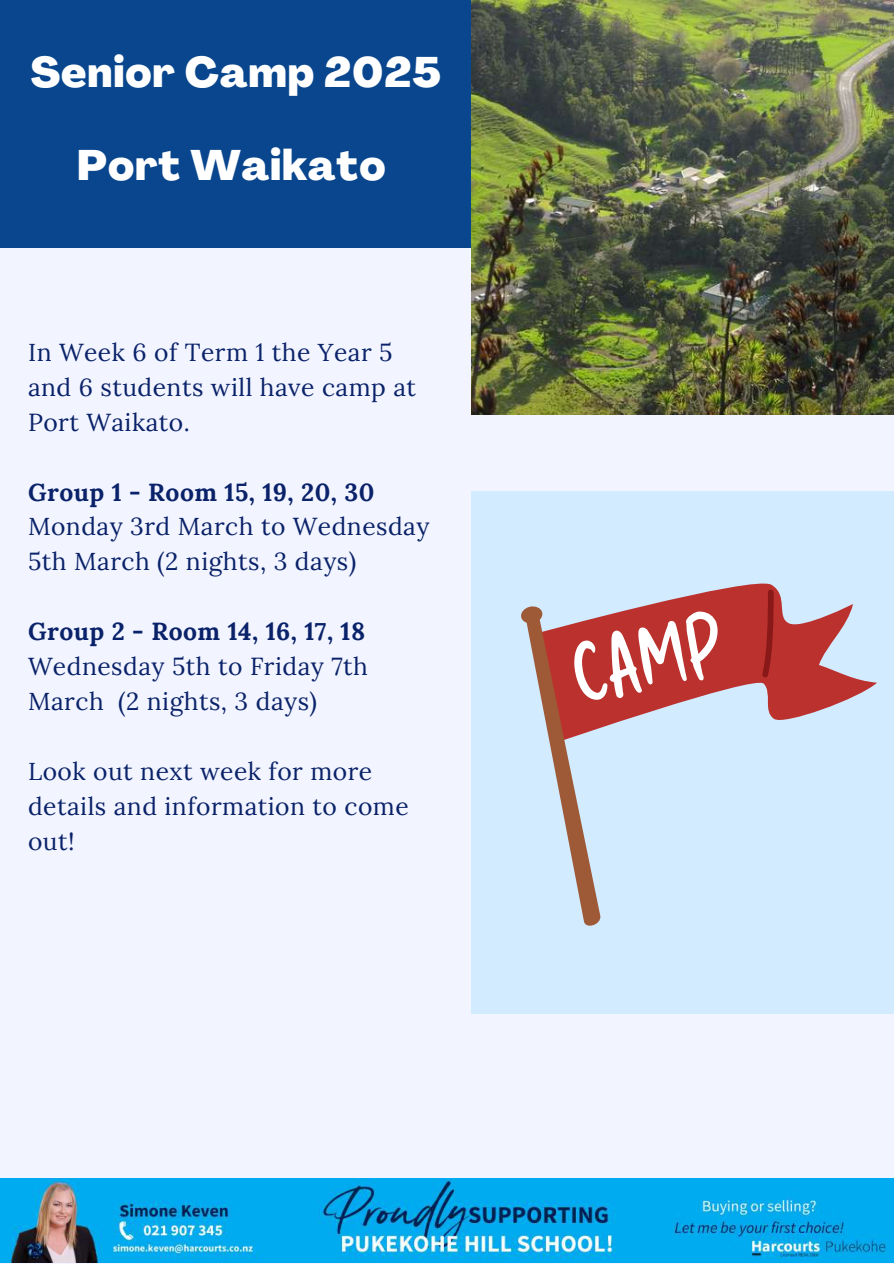
<style>
.page{position:relative;width:894px;height:1264px;background:#fff}
.page>*{position:absolute;margin:0;border:0;box-sizing:border-box;transform-origin:0 0}
.t1{font:800 42px/92.2px "Agrandir";letter-spacing:.02em;color:#fff;text-align:center}
.t2{font:24.6px/34.8px "Lora";letter-spacing:.02em;color:#0a2269}
.t3{font:700 24.6px "Lora";letter-spacing:.02em;color:#0a2269}
</style>
<div class="page">
<div style="left:0;top:0;width:893px;height:1263px;background:#f2f5ff"></div>
<div style="left:0;top:0;width:471px;height:248px;background:#09468d"></div>
<div style="left:471px;top:491px;width:422px;height:522px;background:#d3ebff"></div>
<img style="left:0;top:1178px;width:893px;height:84px">
<img style="left:471px;top:0;width:422px;height:414px">
<svg style="left:648px;top:583px;width:228px;height:137px;fill:#bb312e"></svg>
<svg style="left:761px;top:589px;width:12px;height:88px"></svg>
<svg style="left:521px;top:605px;width:196px;height:321px"></svg>
<h1 class="t1" style="left:31px;top:31px;width:412px">Senior Camp 2025<br>Port Waikato</h1>
<p class="t2" style="left:28px;top:334px;width:389px">In Week 6 of Term 1 the Year 5 and 6 students will have camp at<br>Port Waikato.</p>
<p class="t3" style="left:28px;top:476px;width:348px">Group 1 - Room 15, 19, 20, 30</p>
<p class="t2" style="left:28px;top:509px;width:403px">Monday 3rd March to Wednesday<br>5th March (2 nights, 3 days)</p>
<p class="t3" style="left:28px;top:615px;width:338px">Group 2 - Room 14, 16, 17, 18</p>
<p class="t2" style="left:28px;top:648px;width:341px">Wednesday 5th to Friday 7th<br>March (2 nights, 3 days)</p>
<p class="t2" style="left:28px;top:753px;width:382px">Look out next week for more details and information to come out!</p>
</div>
